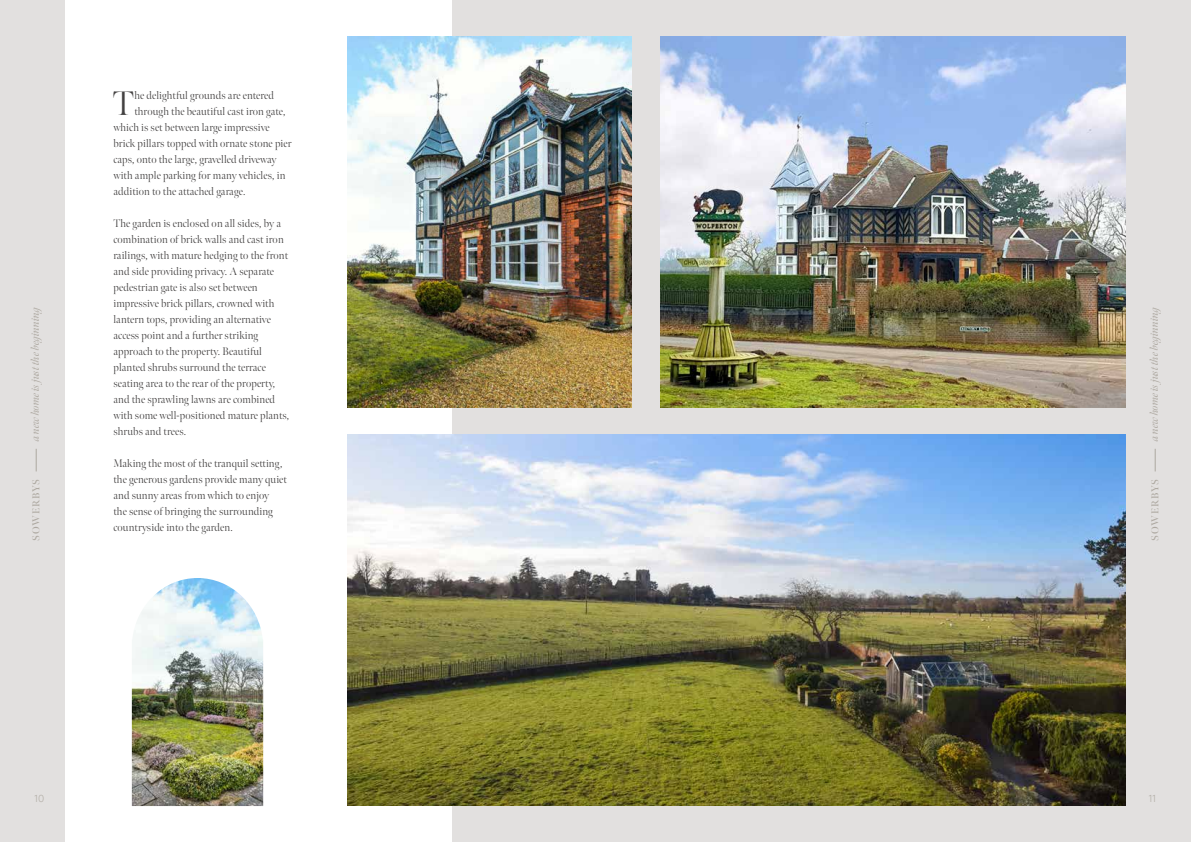
<style>
.page{position:relative;width:1191px;height:842px;background:#fff}
.page>*{position:absolute;margin:0;border:0;box-sizing:border-box;transform-origin:0 0}
.t1{font:300 34px "Meno Banner";color:#434141}
.t2{font:300 11px/16px "Meno Banner";letter-spacing:.01em;color:#434141}
.t3{font:italic 11px "Meno Banner";letter-spacing:-.01em;color:#ada8a0}
.t4{font:600 10px "Meno Banner";letter-spacing:.08em;color:#ada8a0}
.t5{font:300 10px "Quasimoda";color:#ada8a0}
</style>
<div class="page">
<div style="left:0;top:0;width:595px;height:842px;background:#e2e0df"></div>
<div style="left:595px;top:0;width:596px;height:842px;background:#e2e0df"></div>
<svg style="left:36px;top:449px;width:1px;height:22px"></svg>
<svg style="left:1155px;top:449px;width:1px;height:22px"></svg>
<div style="left:65px;top:0;width:387px;height:842px;background:#fff"></div>
<img style="left:347px;top:36px;width:284px;height:371px">
<img style="left:660px;top:36px;width:465px;height:371px">
<img style="left:347px;top:434px;width:778px;height:372px">
<img style="left:132px;top:578px;width:131px;height:228px">
<h1 class="t1" style="left:113px;top:83px;width:23px">T</h1>
<p class="t2" style="left:134px;top:87px;width:141px">he delightful grounds are entered</p>
<p class="t2" style="left:134px;top:103px;width:153px">through the beautiful cast iron gate,</p>
<p class="t2" style="left:113px;top:119px;width:158px">which is set between large impressive</p>
<p class="t2" style="left:113px;top:135px;width:180px">brick pillars topped with ornate stone pier</p>
<p class="t2" style="left:113px;top:151px;width:165px">caps, onto the large, gravelled driveway</p>
<p class="t2" style="left:113px;top:167px;width:173px">with ample parking for many vehicles, in</p>
<p class="t2" style="left:113px;top:183px;width:133px">addition to the attached garage.</p>
<p class="t2" style="left:113px;top:215px;width:177px">The garden is enclosed on all sides, by a combination of brick walls and cast iron railings, with mature hedging to the front and side providing privacy. A separate pedestrian gate is also set between impressive brick pillars, crowned with lantern tops, providing an alternative access point and a further striking approach to the property. Beautiful planted shrubs surround the terrace seating area to the rear of the property, and the sprawling lawns are combined with some well-positioned mature plants, shrubs and trees.</p>
<p class="t2" style="left:113px;top:455px;width:175px">Making the most of the tranquil setting, the generous gardens provide many quiet and sunny areas from which to enjoy<br>the sense of bringing the surrounding countryside into the garden.</p>
<p class="t3" style="left:29px;top:441px;width:138px;rotate:-90deg">a new home is just the beginning</p>
<p class="t3" style="left:1147px;top:441px;width:138px;rotate:-90deg">a new home is just the beginning</p>
<p class="t4" style="left:30px;top:541px;width:63px;rotate:-90deg">SOWERBYS</p>
<p class="t4" style="left:1149px;top:541px;width:63px;rotate:-90deg">SOWERBYS</p>
<p class="t5" style="left:35px;top:791px;width:11px">10</p>
<p class="t5" style="left:1148px;top:791px;width:9px">11</p>
</div>
